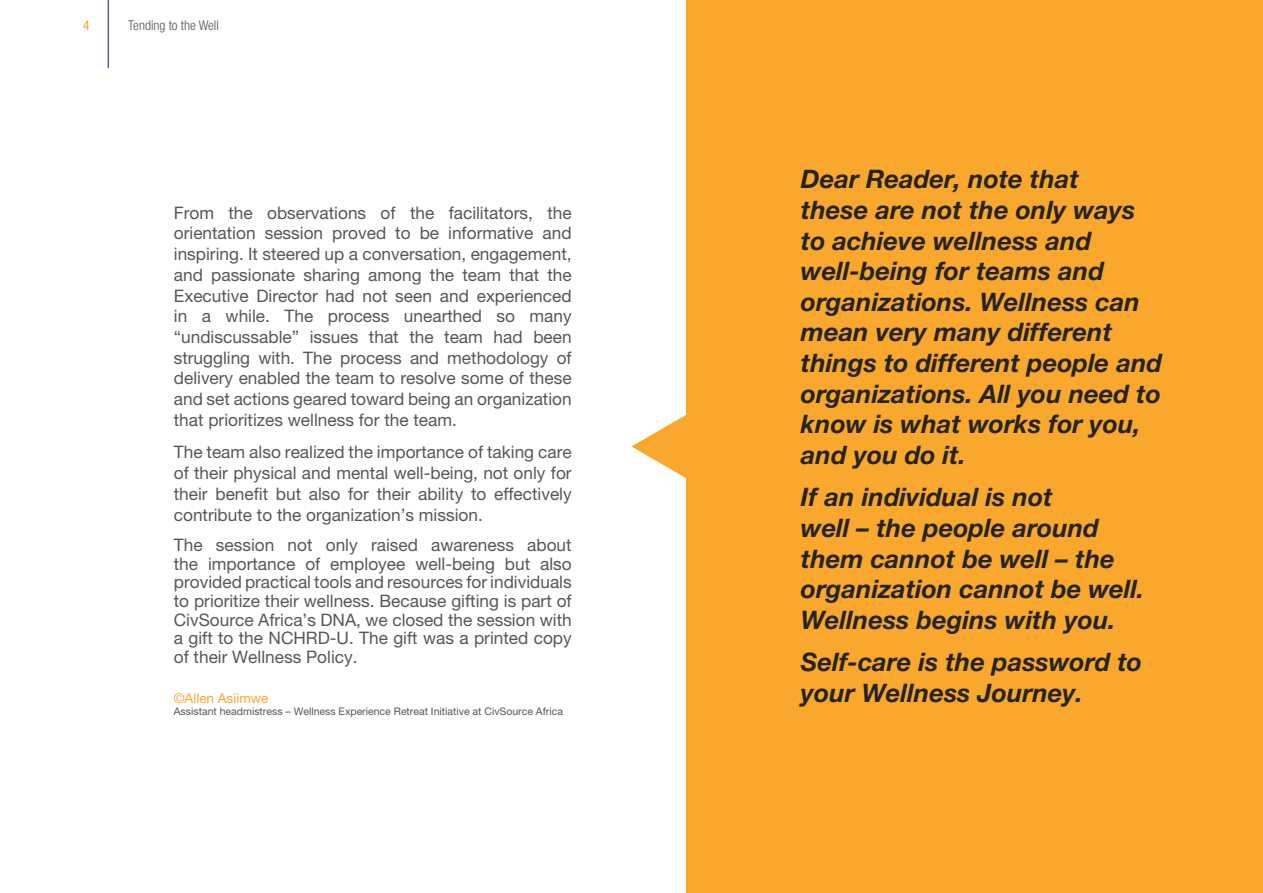
<style>
.page{position:relative;width:1263px;height:893px;background:#fff}
.page>*{position:absolute;margin:0;border:0;box-sizing:border-box;transform-origin:0 0}
.t1{font:italic 700 25.5px/30.6px "Helvetica Neue LT Pro";color:#242424}
.t2{font:17.25px/20.7px "Helvetica Neue LT Pro";color:#585656;text-align:justify}
.t3{font:300 condensed 13.5px "Helvetica Neue LT Pro";color:#545456}
.t4{font:13.5px "Helvetica Neue LT Pro";color:#faa82d}
.t5{font:condensed 13.5px "Helvetica Neue LT Pro";color:#faa82d}
.t6{font:10.5px "Helvetica Neue LT Pro";color:#585656}
</style>
<div class="page">
<div style="left:686px;top:0;width:577px;height:893px;background:#faa82d"></div>
<svg style="left:631px;top:415px;width:55px;height:63px"></svg>
<hr style="left:108px;top:0;width:1px;height:68px;background:#6951a2">
<p class="t5" style="left:83px;top:17px;width:8px">4</p>
<p class="t3" style="left:128px;top:17px;width:92px">Tending to the Well</p>
<p class="t2" style="left:174px;top:202px;width:399px">From the observations of the facilitators, the orientation session proved to be informative and inspiring. It steered up a conversation, engagement, and passionate sharing among the team that the Executive Director had not seen and experienced in a while. The process unearthed so many “undiscussable” issues that the team had been struggling with. The process and methodology of delivery enabled the team to resolve some of these and set actions geared toward being an organization that prioritizes wellness for the team.</p>
<p class="t2" style="left:174px;top:442px;width:399px">The team also realized the importance of taking care of their physical and mental well-being, not only for their benefit but also for their ability to effectively contribute to the organization’s mission.</p>
<p class="t2" style="left:174px;top:535px;width:399px;line-height:18.6px">The session not only raised awareness about the importance of employee well-being but also provided practical tools and resources for individuals to prioritize their wellness. Because gifting is part of CivSource Africa’s DNA, we closed the session with a gift to the NCHRD-U. The gift was a printed copy of their Wellness Policy.</p>
<p class="t1" style="left:801px;top:163px;width:363px">Dear Reader, note that<br>these are not the only ways to achieve wellness and well-being for teams and organizations. Wellness can mean very many different things to different people and organizations. All you need to know is what works for you, and you do it.</p>
<h1 class="t1" style="left:801px;top:481px;width:345px">If an individual is not<br>well – the people around them cannot be well – the organization cannot be well.<br>Wellness begins with you.</h1>
<h1 class="t1" style="left:801px;top:646px;width:342px">Self-care is the password to</h1>
<p class="t4" style="left:174px;top:690px;width:96px">©Allen Asiimwe</p>
<h1 class="t1" style="left:801px;top:677px;width:283px">your Wellness Journey.</h1>
<p class="t6" style="left:174px;top:705px;width:391px">Assistant headmistress – Wellness Experience Retreat Initiative at CivSource Africa</p>
</div>
